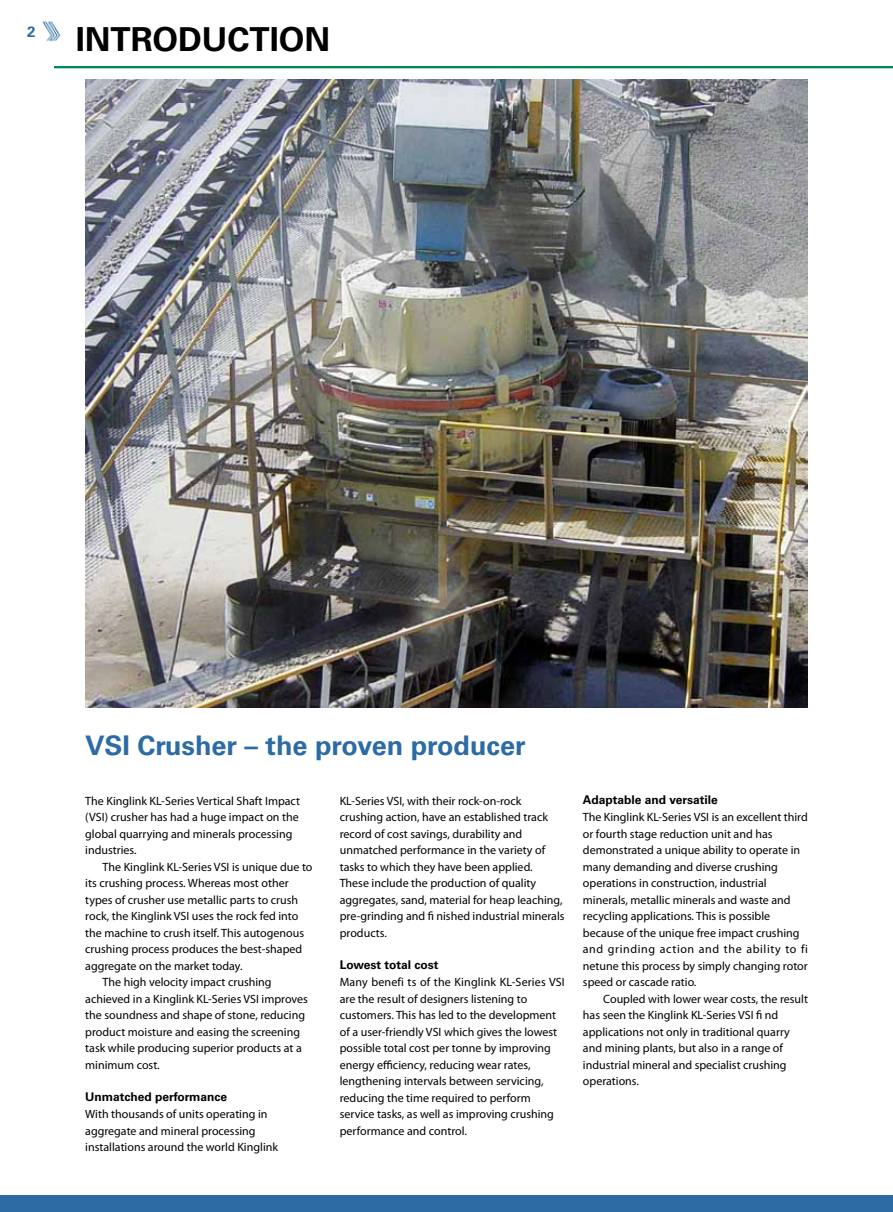
<style>
.page{position:relative;width:893px;height:1212px;background:#fff}
.page>*{position:absolute;margin:0;border:0;box-sizing:border-box;transform-origin:0 0}
.t1{font:700 33px "Univers LT Std";color:#000}
.t2{font:700 27px "Univers LT Std";color:#2c6ba3}
.t3{font:700 15px "Univers LT Std";color:#2c6ba3}
.t4{font:12px/16.5px "Myriad Pro";color:#000}
.t5{font:700 12px "Univers LT Std";color:#000}
</style>
<div class="page">
<img style="left:42px;top:21px;width:19px;height:21px">
<div style="left:0;top:1196px;width:893px;height:16px;background:#2c6ba3"></div>
<img style="left:85px;top:79px;width:722px;height:628px">
<hr style="left:54px;top:66px;width:839px;height:2px;background:#008a56">
<p class="t3" style="left:27px;top:23px;width:10px">2</p>
<h1 class="t1" style="left:76px;top:20px;width:256px">Introduction</h1>
<h2 class="t2" style="left:85px;top:729px;width:442px">VSI Crusher – the proven producer</h2>
<p class="t4" style="left:340px;top:792px;width:226px">KL-Series VSI, with their rock-on-rock crushing action, have an established track record of cost savings, durability and unmatched performance in the variety of tasks to which they have been applied.<br>These include the production of quality aggregates, sand, material for heap leaching, pre-grinding and fi nished industrial minerals products.</p>
<p class="t5" style="left:340px;top:958px;width:100px">Lowest total cost</p>
<p class="t4" style="left:340px;top:973px;width:226px">Many benefi ts of the Kinglink KL-Series VSI are the result of designers listening to customers. This has led to the development of a user-friendly VSI which gives the lowest possible total cost per tonne by improving energy efficiency, reducing wear rates, lengthening intervals between servicing, reducing the time required to perform service tasks, as well as improving crushing performance and control.</p>
<p class="t4" style="left:85px;top:792px;width:216px">The Kinglink KL-Series Vertical Shaft Impact (VSI) crusher has had a huge impact on the global quarrying and minerals processing industries.</p>
<p class="t4" style="left:103px;top:858px;width:211px">The Kinglink KL-Series VSI is unique due to</p>
<p class="t4" style="left:85px;top:874px;width:205px">its crushing process. Whereas most other</p>
<p class="t4" style="left:85px;top:891px;width:214px">types of crusher use metallic parts to crush</p>
<p class="t4" style="left:85px;top:907px;width:215px">rock, the Kinglink VSI uses the rock fed into</p>
<p class="t4" style="left:85px;top:924px;width:220px">the machine to crush itself. This autogenous</p>
<p class="t4" style="left:85px;top:940px;width:219px">crushing process produces the best-shaped</p>
<p class="t4" style="left:85px;top:957px;width:159px">aggregate on the market today.</p>
<p class="t4" style="left:103px;top:973px;width:170px">The high velocity impact crushing</p>
<p class="t4" style="left:85px;top:990px;width:224px">achieved in a Kinglink KL-Series VSI improves</p>
<p class="t4" style="left:85px;top:1006px;width:221px">the soundness and shape of stone, reducing</p>
<p class="t4" style="left:85px;top:1023px;width:216px">product moisture and easing the screening</p>
<p class="t4" style="left:85px;top:1039px;width:218px">task while producing superior products at a</p>
<p class="t4" style="left:85px;top:1056px;width:76px">minimum cost.</p>
<p class="t5" style="left:85px;top:1090px;width:143px">Unmatched performance</p>
<p class="t4" style="left:85px;top:1105px;width:194px">With thousands of units operating in aggregate and mineral processing installations around the world Kinglink</p>
<p class="t5" style="left:583px;top:793px;width:136px">Adaptable and versatile</p>
<p class="t4" style="left:583px;top:808px;width:227px">The Kinglink KL-Series VSI is an excellent third or fourth stage reduction unit and has demonstrated a unique ability to operate in many demanding and diverse crushing operations in construction, industrial minerals, metallic minerals and waste and recycling applications. This is possible because of the unique free impact crushing and grinding action and the ability to fi netune this process by simply changing rotor speed or cascade ratio.</p>
<p class="t4" style="left:583px;top:990px;width:227px;text-indent:20px">Coupled with lower wear costs, the result has seen the Kinglink KL-Series VSI fi nd applications not only in traditional quarry and mining plants, but also in a range of industrial mineral and specialist crushing operations.</p>
</div>
